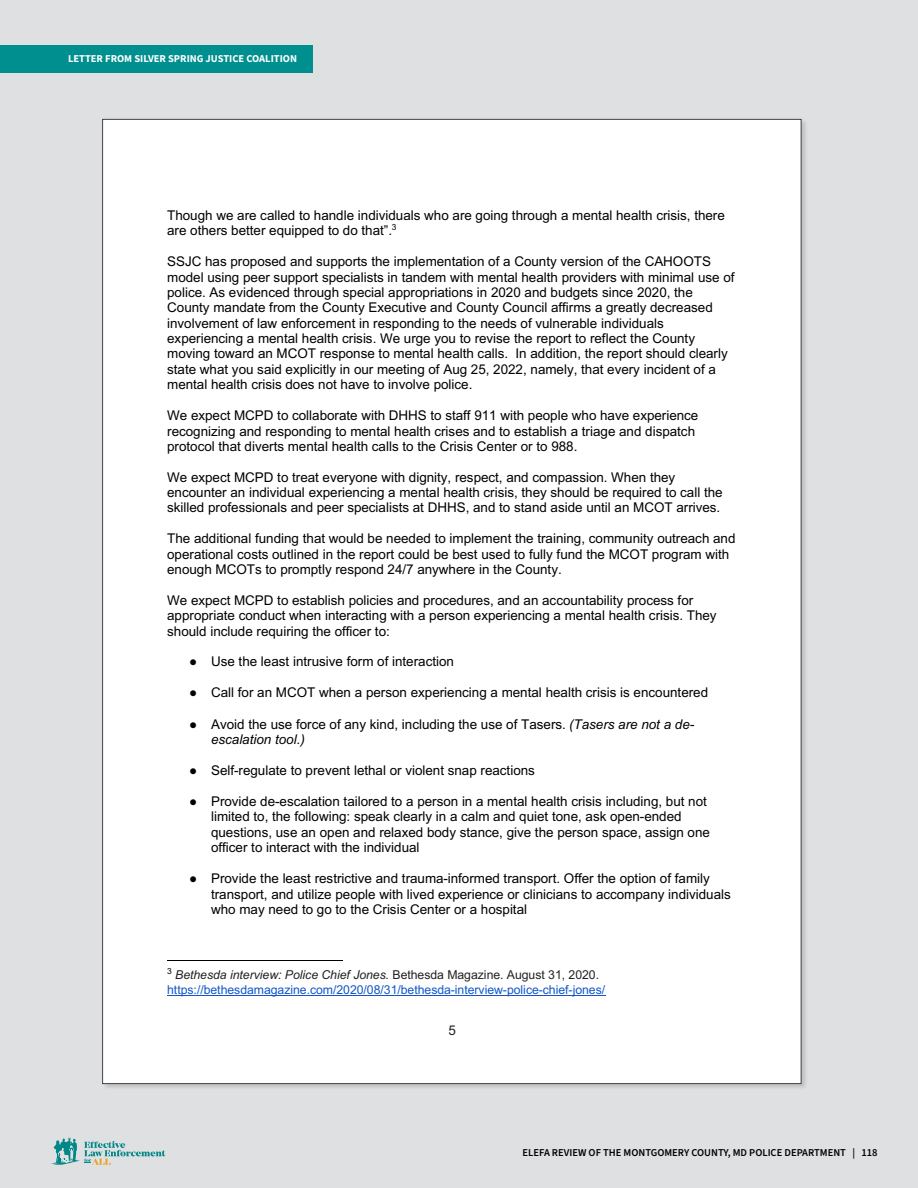
<style>
.page{position:relative;width:918px;height:1188px;background:#dfe0e1}
.page>*{position:absolute;margin:0;border:0;box-sizing:border-box;transform-origin:0 0}
.t1{font:13.5px/15.5px "Arial";color:#000}
.t2{font:13.5px "Arial";color:#222}
.t3{font:12.3px/14.2px "Arial";letter-spacing:-.005em;color:#15c;text-align:center}
.t4{font:600 10.5px "Source Sans 3";color:#000}
.t5{font:700 10.5px "Source Sans Pro";color:#fff}
.t6{font:8.55px "Arial";color:#000}
.s1{font-family:"Calibri"}
.s2{font-style:italic}
.s3{font-style:italic;color:#222}
.s4{color:#222}
</style>
<div class="page">
<svg style="left:51px;top:1137px;width:114px;height:28px"></svg>
<div style="left:103px;top:119px;width:698px;height:965px;background:#fff"></div>
<hr style="left:167px;top:960px;width:176px;height:1px;background:#000">
<hr style="left:167px;top:995px;width:438px;height:1px;background:#15c">
<div style="left:0;top:45px;width:313px;height:28px;background:#008f8f"></div>
<p class="t5" style="left:68px;top:51px;width:230px">LETTER FROM SILVER SPRING JUSTICE COALITION</p>
<p class="t1" style="left:167px;top:208px;width:559px">Though we are called to handle individuals who are going through a mental health crisis, there are others better equipped to do that”.<sup>3</sup></p>
<p class="t1" style="left:167px;top:254px;width:569px">SSJC has proposed and supports the implementation of a County version of the CAHOOTS model using peer support specialists in tandem with mental health providers with minimal use of police. As evidenced through special appropriations in 2020 and budgets since 2020, the County mandate from the County Executive and County Council affirms a greatly decreased involvement of law enforcement in responding to the needs of vulnerable individuals experiencing a mental health crisis. We urge you to revise the report to reflect the County moving toward an MCOT response to mental health calls. In addition, the report should clearly state what you said explicitly in our meeting of Aug 25, 2022, namely, that every incident of a mental health crisis does not have to involve police.</p>
<p class="t1" style="left:167px;top:408px;width:533px">We expect MCPD to collaborate with DHHS to staff 911 with people who have experience recognizing and responding to mental health crises and to establish a triage and dispatch protocol that diverts mental health calls to the Crisis Center or to 988.</p>
<p class="t1" style="left:167px;top:469px;width:557px">We expect MCPD to treat everyone with dignity, respect, and compassion. When they encounter an individual experiencing a mental health crisis, they should be required to call the skilled professionals and peer specialists at DHHS, and to stand aside until an MCOT arrives.</p>
<p class="t1" style="left:167px;top:530px;width:570px">The additional funding that would be needed to implement the training, community outreach and operational costs outlined in the report could be best used to fully fund the MCOT program with enough MCOTs to promptly respond 24/7 anywhere in the County.</p>
<p class="t1" style="left:167px;top:592px;width:551px">We expect MCPD to establish policies and procedures, and an accountability process for appropriate conduct when interacting with a person experiencing a mental health crisis. They should include requiring the officer to:</p>
<p class="t1" style="left:189px;top:654px;width:266px"><span class="s1">●</span> Use the least intrusive form of interaction</p>
<p class="t1" style="left:189px;top:685px;width:521px"><span class="s1">●</span> Call for an MCOT when a person experiencing a mental health crisis is encountered</p>
<p class="t1" style="left:211px;top:716px;width:485px;text-indent:-22px"><span class="s1">●</span> Avoid the use force of any kind, including the use of Tasers. <span class="s2">(Tasers are not a de&shy;escalation tool.)</span></p>
<p class="t1" style="left:189px;top:762px;width:347px"><span class="s1">●</span> Self-regulate to prevent lethal or violent snap reactions</p>
<p class="t1" style="left:211px;top:793px;width:500px;text-indent:-22px"><span class="s1">●</span> Provide de-escalation tailored to a person in a mental health crisis including, but not limited to, the following: speak clearly in a calm and quiet tone, ask open-ended questions, use an open and relaxed body stance, give the person space, assign one officer to interact with the individual</p>
<p class="t1" style="left:211px;top:871px;width:521px;text-indent:-22px"><span class="s1">●</span> Provide the least restrictive and trauma-informed transport. Offer the option of family transport, and utilize people with lived experience or clinicians to accompany individuals who may need to go to the Crisis Center or a hospital</p>
<p class="t6" style="left:167px;top:965px;width:6px">3</p>
<p class="t3" style="left:167px;top:968px;width:439px"><span class="s3">Bethesda interview: Police Chief Jones.</span> <span class="s4">Bethesda Magazine. August 31, 2020. </span>https://bethesdamagazine.com/2020/08/31/bethesda-interview-police-chief-jones/</p>
<p class="t2" style="left:448px;top:1021px;width:9px">5</p>
<p class="t4" style="left:523px;top:1145px;width:356px">ELEFA REVIEW OF THE MONTGOMERY COUNTY, MD POLICE DEPARTMENT | 118</p>
</div>
